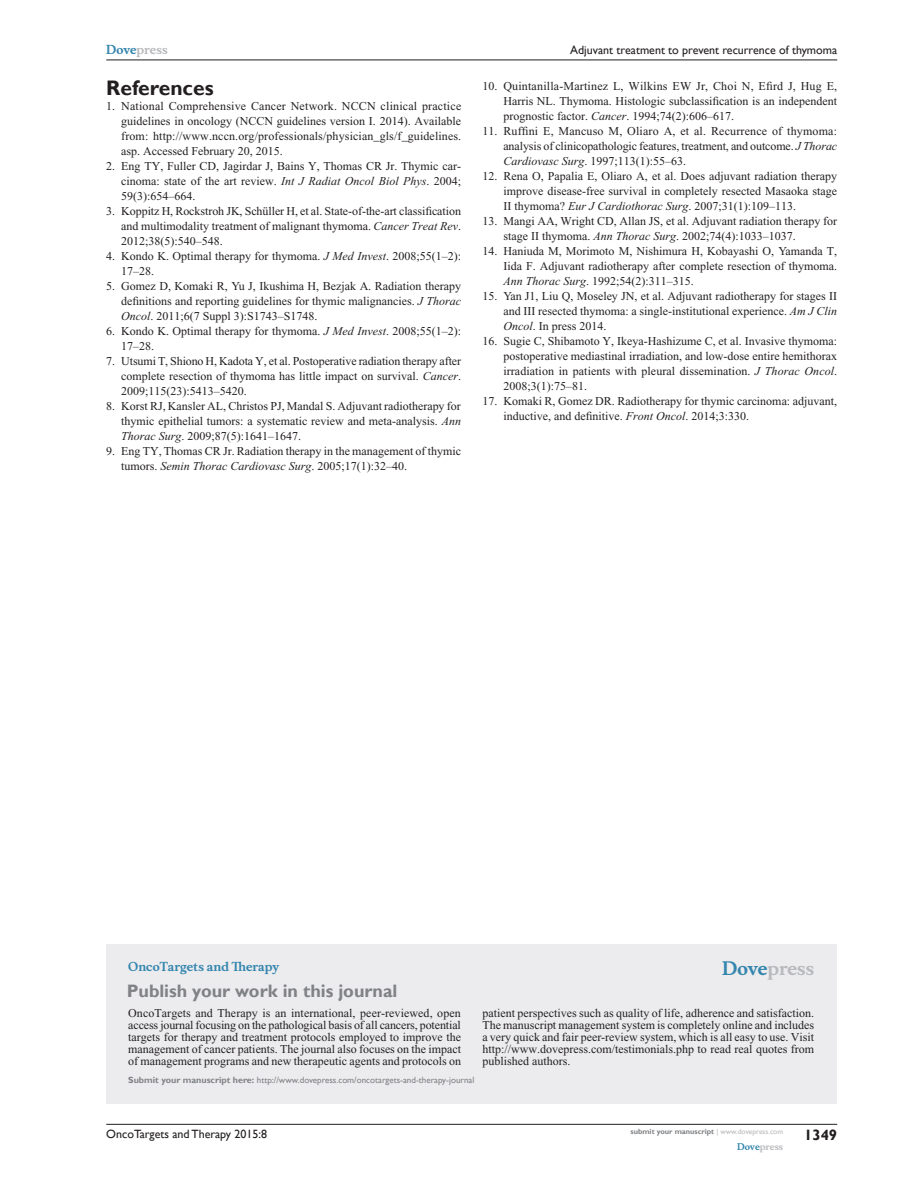
<style>
.page{position:relative;width:918px;height:1188px;background:#fff}
.page>*{position:absolute;margin:0;border:0;box-sizing:border-box;transform-origin:0 0}
.RefH{font:700 21px "Gill Sans";color:#231f20}
.PromBx-H1{font:700 18px "Gill Sans";color:#808285}
.PromBx-Brand{font:700 18px "Musee";color:#b8b9bc}
.t1{font:700 15px "Gill Sans";color:#231f20}
.RefNL2{font:12px/15px "Times New Roman";color:#231f20;text-align:justify}
.RefNL1{font:12px/15px "Times New Roman";color:#231f20;text-align:justify}
.PromBx-Tx{font:12px/12px "Times New Roman";color:#231f20;text-align:justify}
.t2{font:12px "Gill Sans";color:#231f20}
.PromBx-JrnlName{font:700 12px "Musee";color:#3485ae}
.t3{font:700 12px "Musee";color:#b8b9bc}
.PromBx-SubmitMssWebA{font:9px "Gill Sans";color:#808285}
.t4{font:700 9px "Musee";color:#b8b9bc}
.t5{font:700 7.5px "Gill Sans";color:#808285}
.s1{color:#3485ae}
.s2{font-style:italic}
.s3{font-weight:700}
.s4{font-weight:400;color:#b8b9bc}
</style>
<div class="page">
<div style="left:106px;top:944px;width:731px;height:159px;background:#ececee"></div>
<hr style="left:106px;top:1124px;width:731px;height:1px;background:#231f20">
<hr style="left:106px;top:60px;width:731px;height:1px;background:#231f20">
<p class="t3" style="left:106px;top:43px;width:63px"><span class="s1">Dove</span>press</p>
<p class="RefH" style="left:106px;top:76px;width:109px">References</p>
<p class="RefNL1" style="left:121px;top:99px;width:342px;text-indent:-15px">1. National Comprehensive Cancer Network. NCCN clinical practice guidelines in oncology (NCCN guidelines version I. 2014). Available from: http://www.nccn.org/professionals/physician_gls/f_guidelines. asp. Accessed February 20, 2015.</p>
<p class="RefNL1" style="left:121px;top:159px;width:341px;text-indent:-15px">2. Eng TY, Fuller CD, Jagirdar J, Bains Y, Thomas CR Jr. Thymic car&shy;cinoma: state of the art review. <span class="s2">Int J Radiat Oncol Biol Phys</span>. 2004; 59(3):654–664.</p>
<p class="RefNL1" style="left:121px;top:204px;width:341px;text-indent:-15px">3. Koppitz H, Rockstroh JK, Schüller H, et al. State-of-the-art classification and multimodality treatment of malignant thymoma. <span class="s2">Cancer Treat Rev</span>.<br>2012;38(5):540–548.</p>
<p class="RefNL1" style="left:121px;top:249px;width:341px;text-indent:-15px">4. Kondo K. Optimal therapy for thymoma. <span class="s2">J Med Invest</span>. 2008;55(1–2):<br>17–28.</p>
<p class="RefNL1" style="left:121px;top:279px;width:341px;text-indent:-15px">5. Gomez D, Komaki R, Yu J, Ikushima H, Bezjak A. Radiation therapy definitions and reporting guidelines for thymic malignancies. <span class="s2">J Thorac Oncol</span>. 2011;6(7 Suppl 3):S1743–S1748.</p>
<p class="RefNL1" style="left:121px;top:324px;width:341px;text-indent:-15px">6. Kondo K. Optimal therapy for thymoma. <span class="s2">J Med Invest</span>. 2008;55(1–2):<br>17–28.</p>
<p class="RefNL1" style="left:121px;top:354px;width:341px;text-indent:-15px">7. Utsumi T, Shiono H, Kadota Y, et al. Postoperative radiation therapy after complete resection of thymoma has little impact on survival. <span class="s2">Cancer</span>.<br>2009;115(23):5413–5420.</p>
<p class="RefNL1" style="left:121px;top:399px;width:341px;text-indent:-15px">8. Korst RJ, Kansler AL, Christos PJ, Mandal S. Adjuvant radiotherapy for thymic epithelial tumors: a systematic review and meta-analysis. <span class="s2">Ann Thorac Surg</span>. 2009;87(5):1641–1647.</p>
<p class="RefNL1" style="left:121px;top:444px;width:341px;text-indent:-15px">9. Eng TY, Thomas CR Jr. Radiation therapy in the management of thymic tumors. <span class="s2">Semin Thorac Cardiovasc Surg</span>. 2005;17(1):32–40.</p>
<p class="t2" style="left:570px;top:43px;width:269px">Adjuvant treatment to prevent recurrence of thymoma</p>
<p class="RefNL2" style="left:503px;top:79px;width:335px;text-indent:-21px">10. Quintanilla-Martinez L, Wilkins EW Jr, Choi N, Efird J, Hug E, Harris NL. Thymoma. Histologic subclassification is an independent prognostic factor. <span class="s2">Cancer</span>. 1994;74(2):606–617.</p>
<p class="RefNL2" style="left:503px;top:124px;width:335px;text-indent:-21px">11. Ruffini E, Mancuso M, Oliaro A, et al. Recurrence of thymoma: analysis of clinicopathologic features, treatment, and outcome. <span class="s2">J Thorac Cardiovasc Surg</span>. 1997;113(1):55–63.</p>
<p class="RefNL2" style="left:503px;top:169px;width:335px;text-indent:-21px">12. Rena O, Papalia E, Oliaro A, et al. Does adjuvant radiation therapy improve disease-free survival in completely resected Masaoka stage II thymoma? <span class="s2">Eur J Cardiothorac Surg</span>. 2007;31(1):109–113.</p>
<p class="RefNL2" style="left:503px;top:214px;width:335px;text-indent:-21px">13. Mangi AA, Wright CD, Allan JS, et al. Adjuvant radiation therapy for stage II thymoma. <span class="s2">Ann Thorac Surg</span>. 2002;74(4):1033–1037.</p>
<p class="RefNL2" style="left:503px;top:244px;width:335px;text-indent:-21px">14. Haniuda M, Morimoto M, Nishimura H, Kobayashi O, Yamanda T, Iida F. Adjuvant radiotherapy after complete resection of thymoma.<br><span class="s2">Ann Thorac Surg</span>. 1992;54(2):311–315.</p>
<p class="RefNL2" style="left:503px;top:289px;width:335px;text-indent:-21px">15. Yan J1, Liu Q, Moseley JN, et al. Adjuvant radiotherapy for stages II and III resected thymoma: a single-institutional experience. <span class="s2">Am J Clin Oncol</span>. In press 2014.</p>
<p class="RefNL2" style="left:503px;top:334px;width:335px;text-indent:-21px">16. Sugie C, Shibamoto Y, Ikeya-Hashizume C, et al. Invasive thymoma: postoperative mediastinal irradiation, and low-dose entire hemithorax irradiation in patients with pleural dissemination. <span class="s2">J Thorac Oncol</span>.<br>2008;3(1):75–81.</p>
<p class="RefNL2" style="left:503px;top:394px;width:335px;text-indent:-21px">17. Komaki R, Gomez DR. Radiotherapy for thymic carcinoma: adjuvant, inductive, and definitive. <span class="s2">Front Oncol</span>. 2014;3:330.</p>
<p class="PromBx-JrnlName" style="left:128px;top:959px;width:152px">OncoTargets and Therapy</p>
<p class="PromBx-H1" style="left:127px;top:980px;width:272px">Publish your work in this journal</p>
<p class="PromBx-Brand" style="left:722px;top:958px;width:94px"><span class="s1">Dove</span>press</p>
<p class="PromBx-Tx" style="left:128px;top:1007px;width:334px">OncoTargets and Therapy is an international, peer-reviewed, open access journal focusing on the pathological basis of all cancers, potential targets for therapy and treatment protocols employed to improve the management of cancer patients. The journal also focuses on the impact of management programs and new therapeutic agents and protocols on</p>
<p class="PromBx-Tx" style="left:482px;top:1007px;width:333px">patient perspectives such as quality of life, adherence and satisfaction.<br>The manuscript management system is completely online and includes a very quick and fair peer-review system, which is all easy to use. Visit http://www.dovepress.com/testimonials.php to read real quotes from published authors.</p>
<p class="PromBx-SubmitMssWebA" style="left:128px;top:1075px;width:348px"><span class="s3">Submit your manuscript here:</span> http://www.dovepress.com/oncotargets-and-therapy-journal</p>
<p class="t2" style="left:106px;top:1127px;width:162px">OncoTargets and Therapy 2015:8</p>
<p class="t5" style="left:631px;top:1127px;width:154px">submit your manuscript <span class="s4">| www.dovepress.com</span></p>
<p class="t4" style="left:737px;top:1141px;width:48px"><span class="s1">Dove</span>press</p>
<p class="t1" style="left:804px;top:1126px;width:35px">1349</p>
</div>
